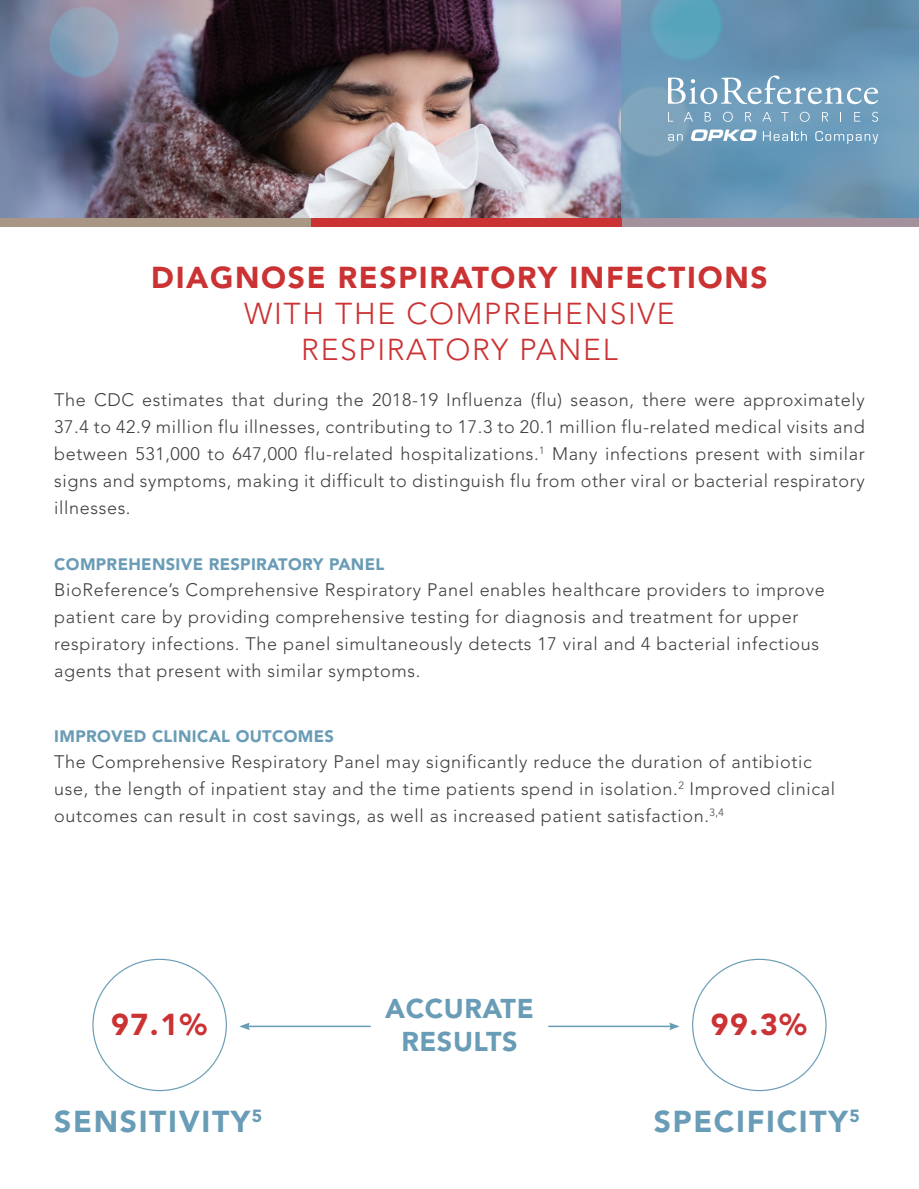
<style>
.page{position:relative;width:919px;height:1189px;background:#fff}
.page>*{position:absolute;margin:0;border:0;box-sizing:border-box;transform-origin:0 0}
.t1{font:900 30px "Avenir";letter-spacing:.055em;color:#cb3233}
.t2{font:300 30px/36px "Avenir";letter-spacing:.055em;color:#cb3233;text-align:center}
.t3{font:900 30px "Avenir";letter-spacing:.055em;color:#699cb6}
.t4{font:900 27px/32.4px "Avenir";letter-spacing:.02em;color:#699cb6;text-align:center}
.t5{font:300 18px/27px "Avenir";letter-spacing:.035em;color:#3e3e3f}
.t6{font:900 16.5px "Avenir";letter-spacing:.02em;color:#699cb6}
</style>
<div class="page">
<img style="left:0;top:0;width:621px;height:218px">
<svg style="left:621px;top:0;width:298px;height:218px;background:#6896b4"></svg>
<svg style="left:668px;top:134px;width:14px;height:7px"></svg>
<svg style="left:690px;top:129px;width:67px;height:12px"></svg>
<svg style="left:763px;top:131px;width:43px;height:10px"></svg>
<svg style="left:815px;top:131px;width:63px;height:13px"></svg>
<svg style="left:668px;top:76px;width:210px;height:28px"></svg>
<svg style="left:668px;top:112px;width:5px;height:10px"></svg>
<svg style="left:684px;top:112px;width:9px;height:10px"></svg>
<svg style="left:704px;top:112px;width:7px;height:10px"></svg>
<svg style="left:723px;top:112px;width:10px;height:10px"></svg>
<svg style="left:745px;top:112px;width:6px;height:10px"></svg>
<svg style="left:762px;top:112px;width:9px;height:10px"></svg>
<svg style="left:781px;top:112px;width:7px;height:10px"></svg>
<svg style="left:799px;top:112px;width:10px;height:10px"></svg>
<svg style="left:822px;top:112px;width:6px;height:10px"></svg>
<svg style="left:854px;top:112px;width:6px;height:10px"></svg>
<svg style="left:872px;top:112px;width:6px;height:10px"></svg>
<div style="left:621px;top:218px;width:298px;height:8px;background:#a3929d"></div>
<div style="left:311px;top:218px;width:310px;height:8px;background:#cb3233"></div>
<div style="left:0;top:218px;width:311px;height:8px;background:#aa9685"></div>
<hr style="left:247px;top:1025px;width:124px;height:2px;background:#699cb6">
<svg style="left:239px;top:1022px;width:11px;height:8px"></svg>
<hr style="left:548px;top:1025px;width:123px;height:2px;background:#699cb6">
<svg style="left:669px;top:1022px;width:10px;height:8px"></svg>
<h1 class="t1" style="left:151px;top:259px;width:618px">DIAGNOSE RESPIRATORY INFECTIONS</h1>
<h1 class="t2" style="left:244px;top:296px;width:432px">WITH THE COMPREHENSIVE<br>RESPIRATORY PANEL</h1>
<p class="t5" style="left:54px;top:386px;width:812px;text-align:justify">The CDC estimates that during the 2018-19 Influenza (flu) season, there were approximately 37.4 to 42.9 million flu illnesses, contributing to 17.3 to 20.1 million flu-related medical visits and between 531,000 to 647,000 flu-related hospitalizations.<sup>1</sup> Many infections present with similar signs and symptoms, making it difficult to distinguish flu from other viral or bacterial respiratory illnesses.</p>
<p class="t6" style="left:54px;top:554px;width:331px">COMPREHENSIVE RESPIRATORY PANEL</p>
<p class="t5" style="left:54px;top:576px;width:772px">BioReference’s Comprehensive Respiratory Panel enables healthcare providers to improve patient care by providing comprehensive testing for diagnosis and treatment for upper respiratory infections. The panel simultaneously detects 17 viral and 4 bacterial infectious agents that present with similar symptoms.</p>
<p class="t6" style="left:54px;top:726px;width:281px">IMPROVED CLINICAL OUTCOMES</p>
<p class="t5" style="left:54px;top:748px;width:782px">The Comprehensive Respiratory Panel may significantly reduce the duration of antibiotic use, the length of inpatient stay and the time patients spend in isolation.<sup>2</sup> Improved clinical outcomes can result in cost savings, as well as increased patient satisfaction.<sup>3,4</sup></p>
<h1 class="t1" style="left:111px;top:1006px;width:97px">97.1%</h1>
<h1 class="t3" style="left:54px;top:1103px;width:209px">SENSITIVITY<sup>5</sup></h1>
<h2 class="t4" style="left:385px;top:992px;width:150px">ACCURATE<br>RESULTS</h2>
<h1 class="t1" style="left:710px;top:1006px;width:97px">99.3%</h1>
<h1 class="t3" style="left:654px;top:1103px;width:207px">SPECIFICITY<sup>5</sup></h1>
</div>
